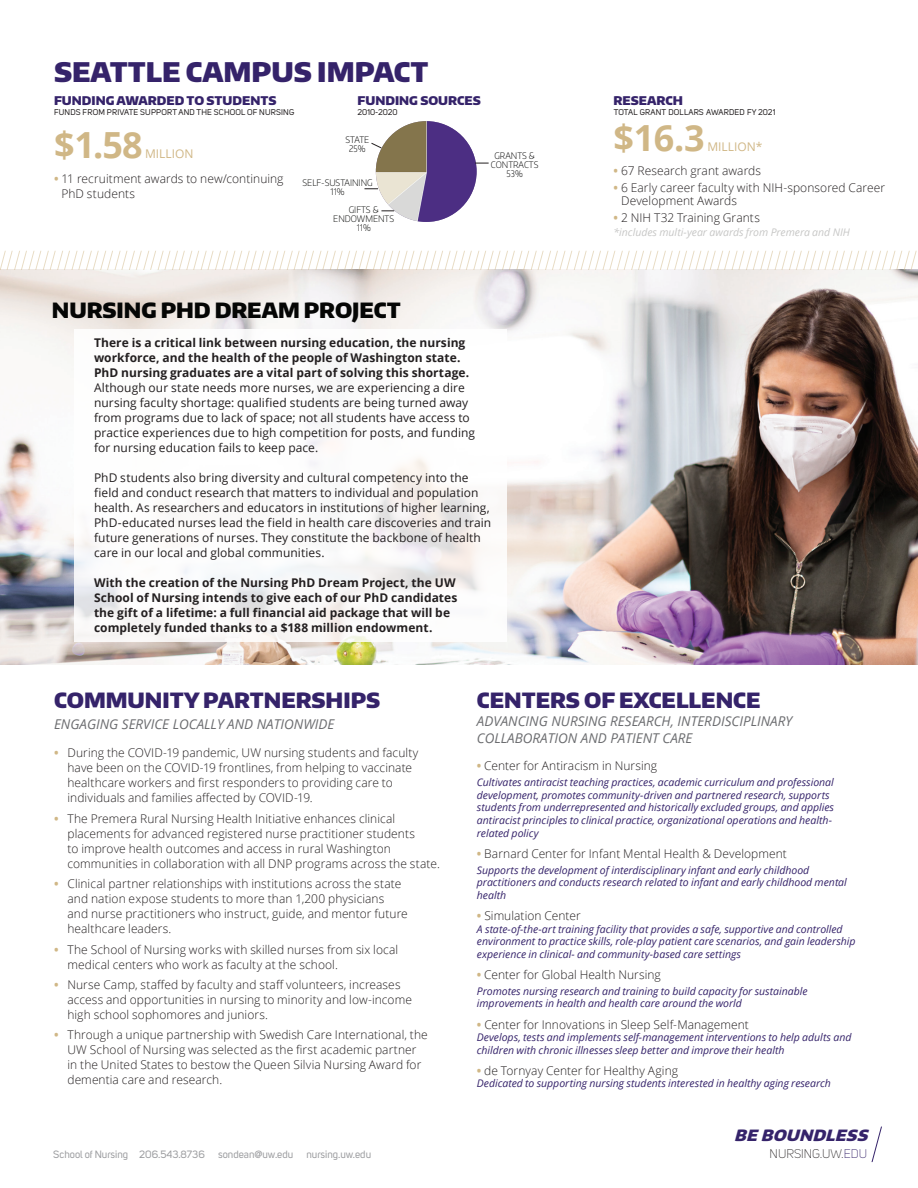
<style>
.page{position:relative;width:918px;height:1188px;background:#fff}
.page>*{position:absolute;margin:0;border:0;box-sizing:border-box;transform-origin:0 0}
.t1{font:700 36px "Open Sans";color:#d0b786}
.t2{font:900 27px "Encode Sans Normal";color:#35236a}
.t3{font:900 21px "Encode Sans Normal";color:#35236a}
.t4{font:900 21px "Encode Sans Normal";color:#050605}
.t5{font:italic 900 15.45px "Encode Sans Normal";color:#35236a}
.t6{font:italic 13.5px/16.2px "Open Sans";color:#6c6d70}
.t7{font:300 12.45px "Uni Sans";color:#231f20}
.t8{font:300 12px/15px "Open Sans";letter-spacing:.005em;color:#231f20}
.t9{font:12px/15px "Open Sans";letter-spacing:.005em;color:#231f20}
.t10{font:700 12px/15px "Open Sans";letter-spacing:.005em;color:#231f20}
.t11{font:900 12px "Encode Sans Normal";color:#35236a}
.t12{font:12px "Open Sans";color:#d0b786}
.t13{font:italic 10.5px/12.6px "Open Sans";color:#35236a}
.t14{font:10.5px "Uni Sans";color:#9b9c9f}
.t15{font:italic 10.5px "Open Sans";color:#c7c7c6}
.t16{font:200 9px/9px "Encode Sans Narrow";color:#040503;text-align:center}
.t17{font:200 9px/9px "Encode Sans Narrow";color:#000;text-align:center}
.t18{font:8.25px "Uni Sans";letter-spacing:.02em;color:#231f20}
.t19{font:8.25px "Uni Sans";color:#231f20}
.s1{font-weight:700;color:#d0b786}
.s2{color:#35236a}
</style>
<div class="page">
<img style="left:0;top:270px;width:918px;height:394px">
<svg style="left:871px;top:1126px;width:11px;height:36px"></svg>
<img style="left:376px;top:121px;width:101px;height:101px;border-radius:50px">
<div style="left:74px;top:329px;width:433px;height:313px;background:#fff"></div>
<svg style="left:0;top:251px;width:917px;height:19px"></svg>
<svg style="left:371px;top:143px;width:11px;height:5px"></svg>
<svg style="left:364px;top:189px;width:14px;height:1px"></svg>
<svg style="left:381px;top:211px;width:13px;height:1px"></svg>
<svg style="left:475px;top:163px;width:14px;height:1px"></svg>
<h2 class="t2" style="left:54px;top:54px;width:376px">SEATTLE CAMPUS IMPACT</h2>
<p class="t11" style="left:54px;top:93px;width:224px">FUNDING AWARDED TO STUDENTS</p>
<p class="t18" style="left:54px;top:107px;width:242px">FUNDS FROM PRIVATE SUPPORT AND THE SCHOOL OF NURSING</p>
<h1 class="t1" style="left:54px;top:120px;width:90px">$1.58</h1>
<p class="t12" style="left:145px;top:145px;width:50px">MILLION</p>
<p class="t8" style="left:62px;top:171px;width:224px;line-height:14.4px;text-indent:-8px"><span class="s1">•</span> 11 recruitment awards to new/continuing<br>PhD students</p>
<p class="t11" style="left:358px;top:93px;width:125px">FUNDING SOURCES</p>
<p class="t19" style="left:358px;top:107px;width:42px">2010-2020</p>
<p class="t17" style="left:346px;top:135px;width:25px">STATE<br>25%</p>
<p class="t16" style="left:303px;top:178px;width:72px">SELF-SUSTAINING<br>11%</p>
<p class="t16" style="left:333px;top:205px;width:62px">GIFTS &amp;<br>ENDOWMENTS<br>11%</p>
<p class="t17" style="left:491px;top:151px;width:49px">GRANTS &amp;<br>CONTRACTS<br>53%</p>
<h3 class="t4" style="left:52px;top:297px;width:350px">NURSING PHD DREAM PROJECT</h3>
<p class="t10" style="left:94px;top:335px;width:377px">There is a critical link between nursing education, the nursing workforce, and the health of the people of Washington state.<br>PhD nursing graduates are a vital part of solving this shortage.</p>
<p class="t9" style="left:94px;top:380px;width:383px">Although our state needs more nurses, we are experiencing a dire nursing faculty shortage: qualified students are being turned away from programs due to lack of space; not all students have access to practice experiences due to high competition for posts, and funding for nursing education fails to keep pace.</p>
<p class="t9" style="left:94px;top:470px;width:399px">PhD students also bring diversity and cultural competency into the field and conduct research that matters to individual and population health. As researchers and educators in institutions of higher learning, PhD-educated nurses lead the field in health care discoveries and train future generations of nurses. They constitute the backbone of health care in our local and global communities.</p>
<p class="t10" style="left:94px;top:575px;width:365px">With the creation of the Nursing PhD Dream Project, the UW School of Nursing intends to give each of our PhD candidates the gift of a lifetime: a full financial aid package that will be completely funded thanks to a $188 million endowment.</p>
<p class="t11" style="left:614px;top:93px;width:71px">RESEARCH</p>
<p class="t18" style="left:614px;top:107px;width:163px">TOTAL GRANT DOLLARS AWARDED FY 2021</p>
<h1 class="t1" style="left:614px;top:112px;width:93px">$16.3</h1>
<p class="t12" style="left:707px;top:138px;width:57px">MILLION*</p>
<p class="t8" style="left:614px;top:163px;width:149px"><span class="s1">•</span> 67 Research grant awards</p>
<p class="t8" style="left:621px;top:180px;width:266px;line-height:13.5px;text-indent:-8px"><span class="s1">•</span> 6 Early career faculty with NIH-sponsored Career<br>Development Awards</p>
<p class="t8" style="left:614px;top:210px;width:148px"><span class="s1">•</span> 2 NIH T32 Training Grants</p>
<p class="t15" style="left:614px;top:225px;width:238px">*includes multi-year awards from Premera and NIH</p>
<h3 class="t3" style="left:54px;top:686px;width:328px">COMMUNITY PARTNERSHIPS</h3>
<p class="t6" style="left:54px;top:716px;width:282px">ENGAGING SERVICE LOCALLY AND NATIONWIDE</p>
<p class="t8" style="left:68px;top:745px;width:352px;text-indent:-14px"><span class="s1">•</span> During the COVID-19 pandemic, UW nursing students and faculty have been on the COVID-19 frontlines, from helping to vaccinate healthcare workers and first responders to providing care to individuals and families affected by COVID-19.</p>
<p class="t8" style="left:68px;top:811px;width:374px;text-indent:-14px"><span class="s1">•</span> The Premera Rural Nursing Health Initiative enhances clinical placements for advanced registered nurse practitioner students<br>to improve health outcomes and access in rural Washington communities in collaboration with all DNP programs across the state.</p>
<p class="t8" style="left:68px;top:876px;width:342px;text-indent:-14px"><span class="s1">•</span> Clinical partner relationships with institutions across the state and nation expose students to more than 1,200 physicians and nurse practitioners who instruct, guide, and mentor future healthcare leaders.</p>
<p class="t8" style="left:68px;top:941px;width:332px;text-indent:-14px"><span class="s1">•</span> The School of Nursing works with skilled nurses from six local medical centers who work as faculty at the school.</p>
<p class="t8" style="left:68px;top:977px;width:346px;text-indent:-14px"><span class="s1">•</span> Nurse Camp, staffed by faculty and staff volunteers, increases access and opportunities in nursing to minority and low-income high school sophomores and juniors.</p>
<p class="t8" style="left:68px;top:1027px;width:362px;text-indent:-14px"><span class="s1">•</span> Through a unique partnership with Swedish Care International, the UW School of Nursing was selected as the first academic partner in the United States to bestow the Queen Silvia Nursing Award for dementia care and research.</p>
<h3 class="t3" style="left:477px;top:686px;width:285px">CENTERS OF EXCELLENCE</h3>
<p class="t6" style="left:477px;top:713px;width:317px">ADVANCING NURSING RESEARCH, INTERDISCIPLINARY<br>COLLABORATION AND PATIENT CARE</p>
<p class="t8" style="left:477px;top:758px;width:182px"><span class="s1">•</span> Center for Antiracism in Nursing</p>
<p class="t13" style="left:477px;top:776px;width:359px">Cultivates antiracist teaching practices, academic curriculum and professional development, promotes community-driven and partnered research, supports students from underrepresented and historically excluded groups, and applies antiracist principles to clinical practice, organizational operations and health&shy;related policy</p>
<p class="t8" style="left:477px;top:846px;width:312px"><span class="s1">•</span> Barnard Center for Infant Mental Health &amp; Development</p>
<p class="t13" style="left:477px;top:863px;width:372px">Supports the development of interdisciplinary infant and early childhood practitioners and conducts research related to infant and early childhood mental health</p>
<p class="t8" style="left:477px;top:908px;width:105px"><span class="s1">•</span> Simulation Center</p>
<p class="t13" style="left:477px;top:922px;width:380px">A state-of-the-art training facility that provides a safe, supportive and controlled environment to practice skills, role-play patient care scenarios, and gain leadership experience in clinical- and community-based care settings</p>
<p class="t8" style="left:477px;top:967px;width:185px"><span class="s1">•</span> Center for Global Health Nursing</p>
<p class="t13" style="left:477px;top:984px;width:332px">Promotes nursing research and training to build capacity for sustainable improvements in health and health care around the world</p>
<p class="t8" style="left:477px;top:1016px;width:274px"><span class="s1">•</span> Center for Innovations in Sleep Self-Management</p>
<p class="t13" style="left:477px;top:1031px;width:376px">Develops, tests and implements self-management interventions to help adults and children with chronic illnesses sleep better and improve their health</p>
<p class="t8" style="left:477px;top:1063px;width:203px"><span class="s1">•</span> de Tornyay Center for Healthy Aging</p>
<p class="t13" style="left:477px;top:1077px;width:356px">Dedicated to supporting nursing students interested in healthy aging research</p>
<p class="t5" style="left:734px;top:1125px;width:140px">BE BOUNDLESS</p>
<p class="t14" style="left:53px;top:1148px;width:153px">School of Nursing 206.543.8736</p>
<p class="t14" style="left:218px;top:1148px;width:77px">sondean@uw.edu</p>
<p class="t14" style="left:306px;top:1148px;width:66px">nursing.uw.edu</p>
<p class="t7" style="left:770px;top:1146px;width:99px">NURSING.UW.<span class="s2">EDU</span></p>
</div>
